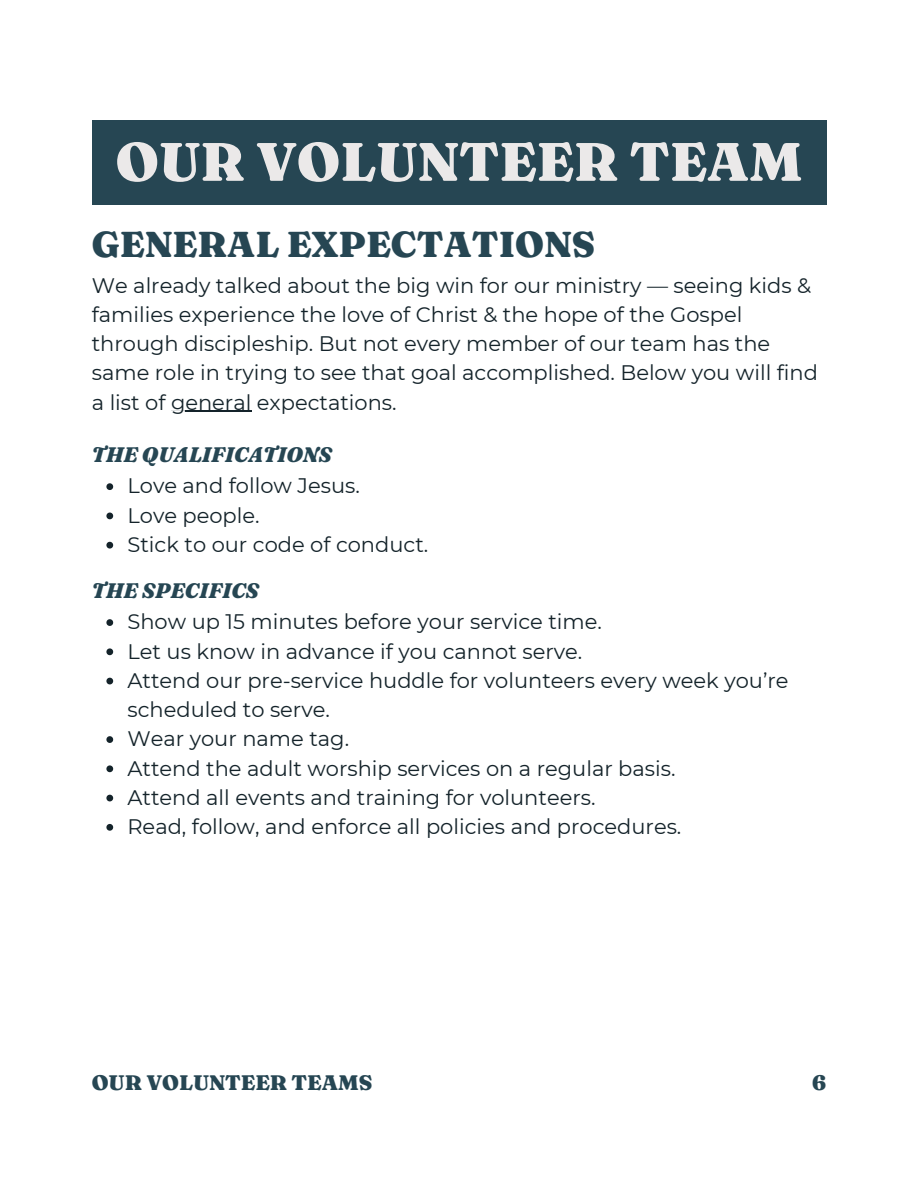
<style>
.page{position:relative;width:918px;height:1188px;background:#fff}
.page>*{position:absolute;margin:0;border:0;box-sizing:border-box;transform-origin:0 0}
.t1{font:900 54px "Fraunces";color:#ebe9e9}
.t2{font:900 36px "Fraunces";color:#264653}
.t3{font:21px/29.2px "Montserrat";color:#14232a}
.t4{font:italic 900 21px "Fraunces";color:#264653}
.t5{font:900 21px "Fraunces";color:#264653}
</style>
<div class="page">
<div style="left:92px;top:120px;width:734px;height:84px;background:#264653"></div>
<hr style="left:171px;top:411px;width:80px;height:1px;background:#14232a">
<svg style="left:106px;top:483px;width:7px;height:7px"></svg>
<svg style="left:106px;top:513px;width:7px;height:6px"></svg>
<svg style="left:106px;top:542px;width:7px;height:7px"></svg>
<svg style="left:106px;top:619px;width:7px;height:7px"></svg>
<svg style="left:106px;top:648px;width:7px;height:7px"></svg>
<svg style="left:106px;top:678px;width:7px;height:6px"></svg>
<svg style="left:106px;top:736px;width:7px;height:7px"></svg>
<svg style="left:106px;top:765px;width:7px;height:7px"></svg>
<svg style="left:106px;top:795px;width:7px;height:6px"></svg>
<svg style="left:106px;top:824px;width:7px;height:7px"></svg>
<p class="t1" style="left:116px;top:128px;width:688px">OUR VOLUNTEER TEAM</p>
<p class="t2" style="left:92px;top:221px;width:505px">GENERAL EXPECTATIONS</p>
<p class="t3" style="left:92px;top:270px;width:728px">We already talked about the big win for our ministry — seeing kids &amp; families experience the love of Christ &amp; the hope of the Gospel through discipleship. But not every member of our team has the same role in trying to see that goal accomplished. Below you will find a list of general expectations.</p>
<p class="t4" style="left:92px;top:441px;width:242px">THE QUALIFICATIONS</p>
<p class="t3" style="left:127px;top:471px;width:234px">Love and follow Jesus.</p>
<p class="t3" style="left:127px;top:501px;width:134px">Love people.</p>
<p class="t3" style="left:127px;top:530px;width:302px">Stick to our code of conduct.</p>
<p class="t4" style="left:92px;top:577px;width:169px">THE SPECIFICS</p>
<p class="t3" style="left:127px;top:607px;width:476px">Show up 15 minutes before your service time.</p>
<p class="t3" style="left:127px;top:636px;width:456px">Let us know in advance if you cannot serve.</p>
<p class="t3" style="left:127px;top:666px;width:663px">Attend our pre-service huddle for volunteers every week you’re scheduled to serve.</p>
<p class="t3" style="left:127px;top:724px;width:223px">Wear your name tag.</p>
<p class="t3" style="left:127px;top:753px;width:550px">Attend the adult worship services on a regular basis.</p>
<p class="t3" style="left:127px;top:783px;width:470px">Attend all events and training for volunteers.</p>
<p class="t3" style="left:127px;top:812px;width:555px">Read, follow, and enforce all policies and procedures.</p>
<p class="t5" style="left:92px;top:1070px;width:282px">OUR VOLUNTEER TEAMS</p>
<p class="t5" style="left:812px;top:1070px;width:16px">6</p>
</div>
